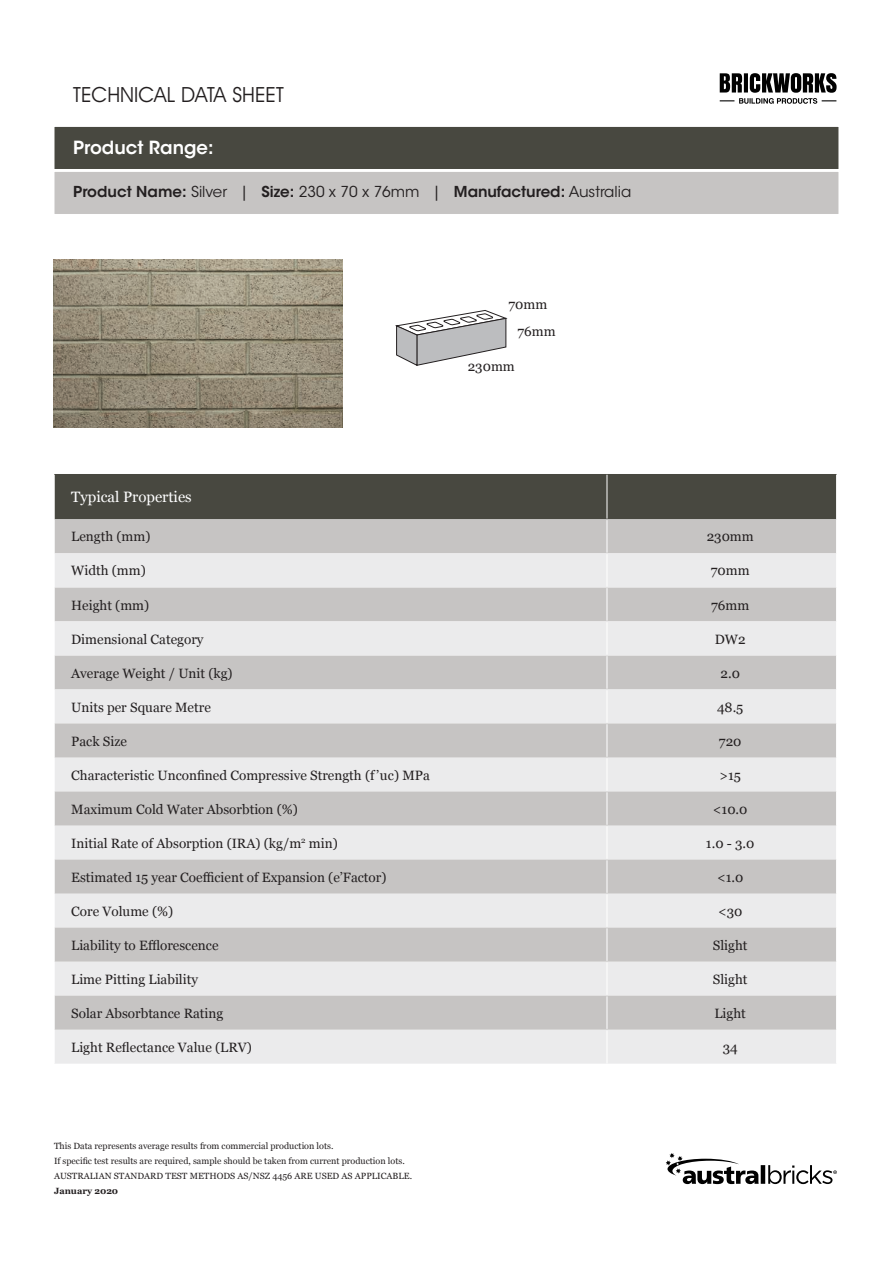
<style>
.page{position:relative;width:893px;height:1263px;background:#fff}
.page>*{position:absolute;margin:0;border:0;box-sizing:border-box;transform-origin:0 0}
.t1{font:21px "Avant Garde IT Cby BT";color:#231f20}
.t2{font:600 18px "ITC Avant Garde Std";color:#fff}
.t3{font:600 15px "ITC Avant Garde Std";color:#231f20}
.t4{font:15px "Georgia";color:#fff}
.t5{font:13.5px "Georgia";color:#231f20}
.t6{font:9px/15px "Georgia";color:#231f20}
.s1{font-weight:400}
.s2{font-weight:700}
</style>
<div class="page">
<svg style="left:720px;top:73px;width:117px;height:31px"></svg>
<svg style="left:666px;top:1153px;width:171px;height:31px"></svg>
<div style="left:54px;top:474px;width:783px;height:45px;background:#484840"></div>
<div style="left:55px;top:519px;width:781px;height:34px;background:#c6c4c3"></div>
<svg style="left:55px;top:553px;width:781px;height:511px;background:#dcdbdc"></svg>
<div style="left:55px;top:689px;width:781px;height:34px;background:#ebebec"></div>
<svg style="left:55px;top:723px;width:781px;height:307px;background:#d6d5d5"></svg>
<hr style="left:54px;top:475px;width:1px;height:44px;background:#fff">
<hr style="left:607px;top:475px;width:1px;height:44px;background:#fff">
<hr style="left:836px;top:475px;width:1px;height:44px;background:#fff">
<hr style="left:607px;top:520px;width:1px;height:33px;background:#fff">
<hr style="left:607px;top:588px;width:1px;height:33px;background:#fff">
<hr style="left:607px;top:656px;width:1px;height:33px;background:#fff">
<hr style="left:607px;top:690px;width:1px;height:33px;background:#fff">
<hr style="left:607px;top:758px;width:1px;height:33px;background:#fff">
<hr style="left:607px;top:826px;width:1px;height:33px;background:#fff">
<hr style="left:607px;top:554px;width:1px;height:33px;background:#fff">
<hr style="left:607px;top:622px;width:1px;height:33px;background:#fff">
<hr style="left:607px;top:724px;width:1px;height:33px;background:#fff">
<hr style="left:607px;top:792px;width:1px;height:33px;background:#fff">
<hr style="left:607px;top:860px;width:1px;height:33px;background:#fff">
<hr style="left:607px;top:894px;width:1px;height:33px;background:#fff">
<hr style="left:607px;top:928px;width:1px;height:33px;background:#fff">
<hr style="left:607px;top:962px;width:1px;height:33px;background:#fff">
<hr style="left:607px;top:996px;width:1px;height:33px;background:#fff">
<hr style="left:607px;top:1030px;width:1px;height:33px;background:#fff">
<div style="left:54px;top:126px;width:785px;height:44px;background:#484840;border:1px solid #fff"></div>
<div style="left:54px;top:171px;width:785px;height:44px;background:#c6c4c3;border:1px solid #fff"></div>
<img style="left:54px;top:259px;width:289px;height:168px">
<svg style="left:395px;top:310px;width:111px;height:56px"></svg>
<p class="t1" style="left:73px;top:82px;width:212px">TECHNICAL DATA SHEET</p>
<p class="t2" style="left:73px;top:136px;width:142px">Product Range:</p>
<p class="t3" style="left:73px;top:182px;width:559px">Product Name: <span class="s1">Silver |</span> Size: <span class="s1">230 x 70 x 76mm |</span> Manufactured: <span class="s1">Australia</span></p>
<p class="t5" style="left:508px;top:295px;width:40px">70mm</p>
<p class="t5" style="left:517px;top:322px;width:40px">76mm</p>
<p class="t5" style="left:468px;top:357px;width:49px">230mm</p>
<p class="t4" style="left:71px;top:486px;width:122px">Typical Properties</p>
<p class="t5" style="left:71px;top:527px;width:81px">Length (mm)</p>
<p class="t5" style="left:707px;top:527px;width:49px">230mm</p>
<p class="t5" style="left:71px;top:561px;width:76px">Width (mm)</p>
<p class="t5" style="left:711px;top:561px;width:40px">70mm</p>
<p class="t5" style="left:71px;top:595px;width:80px">Height (mm)</p>
<p class="t5" style="left:711px;top:595px;width:40px">76mm</p>
<p class="t5" style="left:71px;top:629px;width:134px">Dimensional Category</p>
<p class="t5" style="left:715px;top:629px;width:32px">DW2</p>
<p class="t5" style="left:71px;top:663px;width:163px">Average Weight / Unit (kg)</p>
<p class="t5" style="left:720px;top:663px;width:21px">2.0</p>
<p class="t5" style="left:71px;top:697px;width:141px">Units per Square Metre</p>
<p class="t5" style="left:717px;top:697px;width:28px">48.5</p>
<p class="t5" style="left:71px;top:731px;width:57px">Pack Size</p>
<p class="t5" style="left:719px;top:731px;width:24px">720</p>
<p class="t5" style="left:71px;top:765px;width:360px">Characteristic Unconfined Compressive Strength (f ’uc) MPa</p>
<p class="t5" style="left:719px;top:765px;width:23px">&gt;15</p>
<p class="t5" style="left:71px;top:799px;width:228px">Maximum Cold Water Absorbtion (%)</p>
<p class="t5" style="left:713px;top:799px;width:36px">&lt;10.0</p>
<p class="t5" style="left:71px;top:833px;width:268px">Initial Rate of Absorption (IRA) (kg/m<sup>2</sup> min)</p>
<p class="t5" style="left:706px;top:833px;width:50px">1.0 - 3.0</p>
<p class="t5" style="left:71px;top:867px;width:317px">Estimated 15 year Coefficient of Expansion (e’Factor)</p>
<p class="t5" style="left:717px;top:867px;width:28px">&lt;1.0</p>
<p class="t5" style="left:71px;top:901px;width:103px">Core Volume (%)</p>
<p class="t5" style="left:718px;top:901px;width:26px">&lt;30</p>
<p class="t5" style="left:71px;top:935px;width:149px">Liability to Efflorescence</p>
<p class="t5" style="left:713px;top:935px;width:36px">Slight</p>
<p class="t5" style="left:71px;top:969px;width:128px">Lime Pitting Liability</p>
<p class="t5" style="left:713px;top:969px;width:36px">Slight</p>
<p class="t5" style="left:71px;top:1003px;width:154px">Solar Absorbtance Rating</p>
<p class="t5" style="left:714px;top:1003px;width:33px">Light</p>
<p class="t5" style="left:71px;top:1037px;width:182px">Light Reflectance Value (LRV)</p>
<p class="t5" style="left:723px;top:1037px;width:17px">34</p>
<p class="t6" style="left:54px;top:1138px;width:360px">This Data represents average results from commercial production lots.<br>If specific test results are required, sample should be taken from current production lots.<br>AUSTRALIAN STANDARD TEST METHODS AS/NSZ 4456 ARE USED AS APPLICABLE.<br><span class="s2">January 2020</span></p>
</div>
